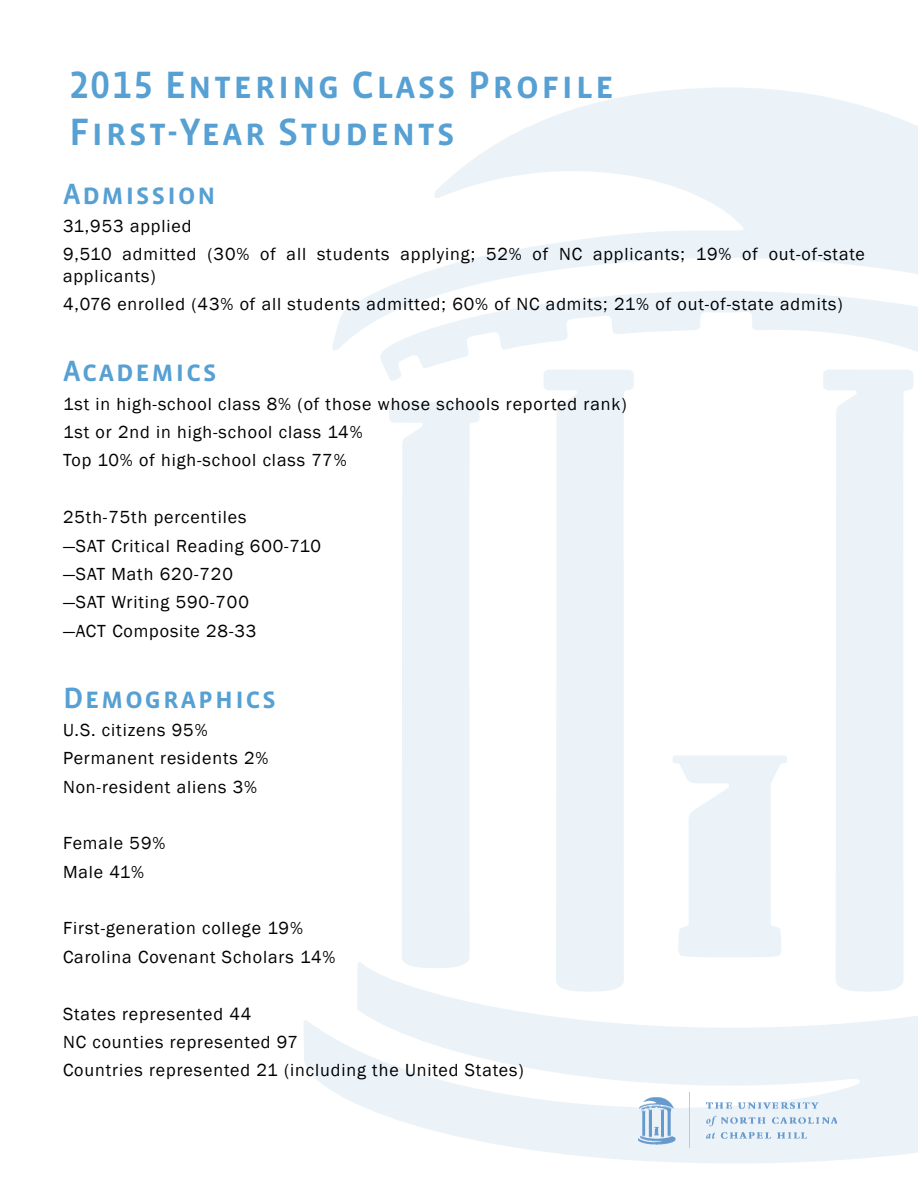
<style>
.page{position:relative;width:918px;height:1188px;background:#fff}
.page>*{position:absolute;margin:0;border:0;box-sizing:border-box;transform-origin:0 0}
.t1{font:500 39px/46.8px "Vista Sans OT";letter-spacing:.05em;color:#56a0d3}
.t2{font:500 30px "Vista Sans OT";letter-spacing:.05em;color:#56a0d3}
.t3{font:18px/28.3px "Franklin Gothic";letter-spacing:.05em;color:#000}
</style>
<div class="page">
<svg style="left:380px;top:354px;width:88px;height:27px"></svg>
<svg style="left:332px;top:87px;width:585px;height:267px"></svg>
<svg style="left:304px;top:962px;width:613px;height:201px"></svg>
<svg style="left:823px;top:370px;width:91px;height:622px;fill:#ebf3f9"></svg>
<svg style="left:673px;top:755px;width:114px;height:202px"></svg>
<svg style="left:543px;top:370px;width:91px;height:622px;fill:#ebf3f9"></svg>
<svg style="left:389px;top:402px;width:91px;height:566px;fill:#ebf3f9"></svg>
<img style="left:639px;top:1093px;width:198px;height:54px">
<h1 class="t1" style="left:69px;top:62px;width:547px">2015 Entering Class Profile<br>First-Year Students</h1>
<h2 class="t2" style="left:63px;top:178px;width:154px">Admission</h2>
<p class="t3" style="left:63px;top:212px;width:804px">31,953 applied<br>9,510 admitted (30% of all students applying; 52% of NC applicants; 19% of out-of-state</p>
<p class="t3" style="left:63px;top:262px;width:781px">applicants)<br>4,076 enrolled (43% of all students admitted; 60% of NC admits; 21% of out-of-state admits)</p>
<h2 class="t2" style="left:63px;top:356px;width:155px">Academics</h2>
<p class="t3" style="left:63px;top:390px;width:565px">1st in high-school class 8% (of those whose schools reported rank)<br>1st or 2nd in high-school class 14%<br>Top 10% of high-school class 77%</p>
<p class="t3" style="left:63px;top:503px;width:260px">25th-75th percentiles<br>—SAT Critical Reading 600-710 —SAT Math 620-720<br>—SAT Writing 590-700<br>—ACT Composite 28-33</p>
<h2 class="t2" style="left:63px;top:682px;width:215px">Demographics</h2>
<p class="t3" style="left:63px;top:716px;width:207px">U.S. citizens 95%<br>Permanent residents 2%<br>Non-resident aliens 3%</p>
<p class="t3" style="left:63px;top:830px;width:104px">Female 59%<br>Male 41%</p>
<p class="t3" style="left:63px;top:915px;width:274px">First-generation college 19%<br>Carolina Covenant Scholars 14%</p>
<p class="t3" style="left:63px;top:1000px;width:462px">States represented 44<br>NC counties represented 97<br>Countries represented 21 (including the United States)</p>
</div>
